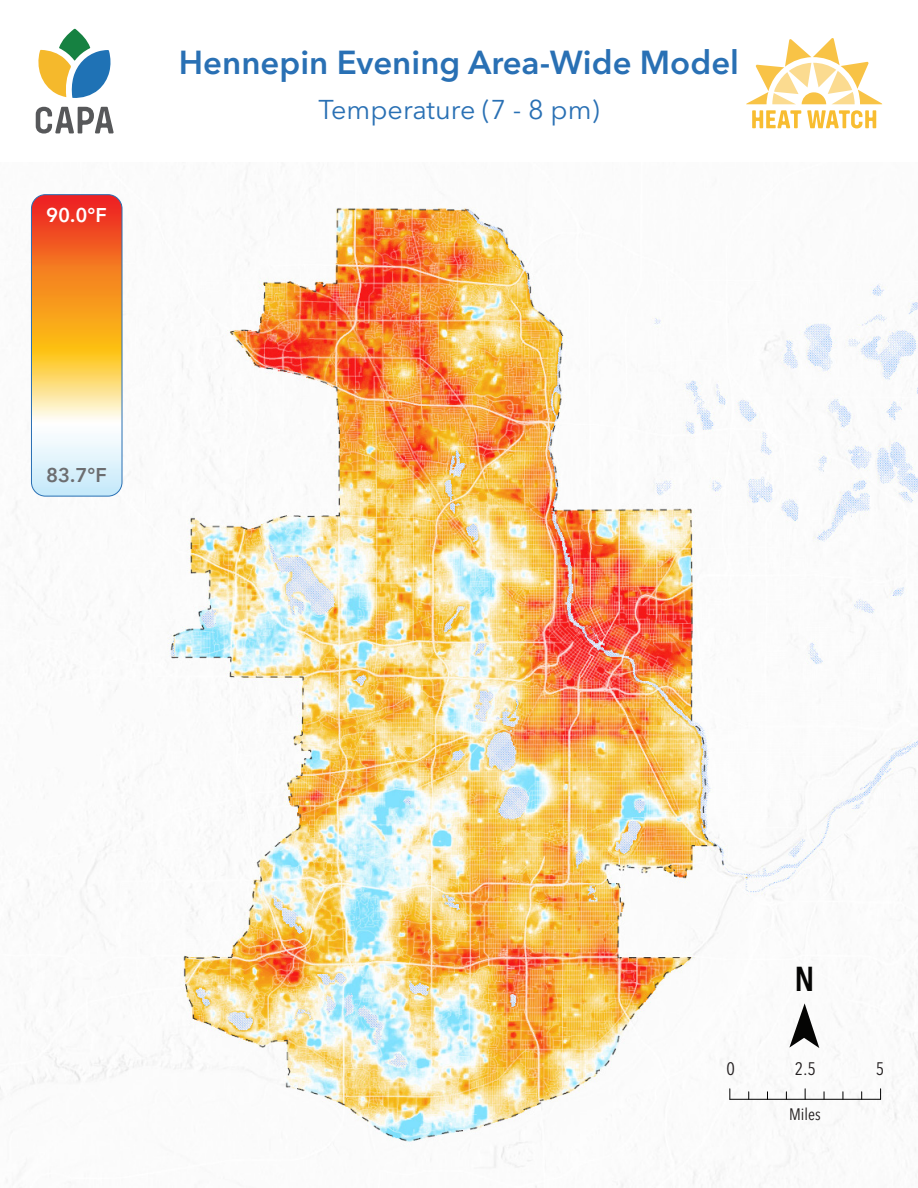
<style>
.page{position:relative;width:918px;height:1188px;background:#fff}
.page>*{position:absolute;margin:0;border:0;box-sizing:border-box;transform-origin:0 0}
.t1{font:600 condensed 34.2px "Avenir Next LT Pro";color:#050504}
.t2{font:600 33px "Avenir Next LT Pro";color:#2970b4}
.t3{font:27px "Avenir Next LT Pro";color:#2970b4}
.t4{font:600 19.8px "Avenir Next LT Pro";color:#fff}
.t5{font:600 19.8px "Avenir Next LT Pro";color:#6c6d70}
.t6{font:condensed 18px "Avenir Next LT Pro";color:#231f20}
.t7{font:condensed 16.5px "Avenir Next LT Pro";color:#231f20}
.t8{font:condensed 15px "Avenir Next LT Pro";color:#000}
</style>
<div class="page">
<svg style="left:38px;top:29px;width:73px;height:69px"></svg>
<svg style="left:36px;top:107px;width:78px;height:27px"></svg>
<svg style="left:746px;top:38px;width:136px;height:66px"></svg>
<svg style="left:752px;top:110px;width:49px;height:18px"></svg>
<svg style="left:807px;top:110px;width:69px;height:18px"></svg>
<img style="left:0;top:173px;width:917px;height:1015px">
<img style="left:31px;top:195px;width:91px;height:301px">
<div style="left:31px;top:194px;width:91px;height:302px;border:1px solid #2970b4;border-radius:14px"></div>
<hr style="left:730px;top:1099px;width:151px;height:1px;background:#000">
<svg style="left:789px;top:1003px;width:30px;height:45px"></svg>
<p class="t4" style="left:46px;top:203px;width:62px">90.0°F</p>
<p class="t2" style="left:179px;top:42px;width:562px">Hennepin Evening Area-Wide Model</p>
<p class="t3" style="left:318px;top:93px;width:283px">Temperature (7 - 8 pm)</p>
<p class="t5" style="left:46px;top:463px;width:62px">83.7°F</p>
<p class="t1" style="left:795px;top:958px;width:22px">N</p>
<p class="t6" style="left:727px;top:1058px;width:10px">0</p>
<p class="t6" style="left:795px;top:1058px;width:22px">2.5</p>
<p class="t6" style="left:876px;top:1058px;width:10px">5</p>
<p class="t8" style="left:726px;top:1067px;width:9px">0</p>
<p class="t8" style="left:795px;top:1067px;width:19px">3.5</p>
<p class="t8" style="left:876px;top:1067px;width:9px">7</p>
<p class="t7" style="left:789px;top:1105px;width:33px">Miles</p>
</div>
